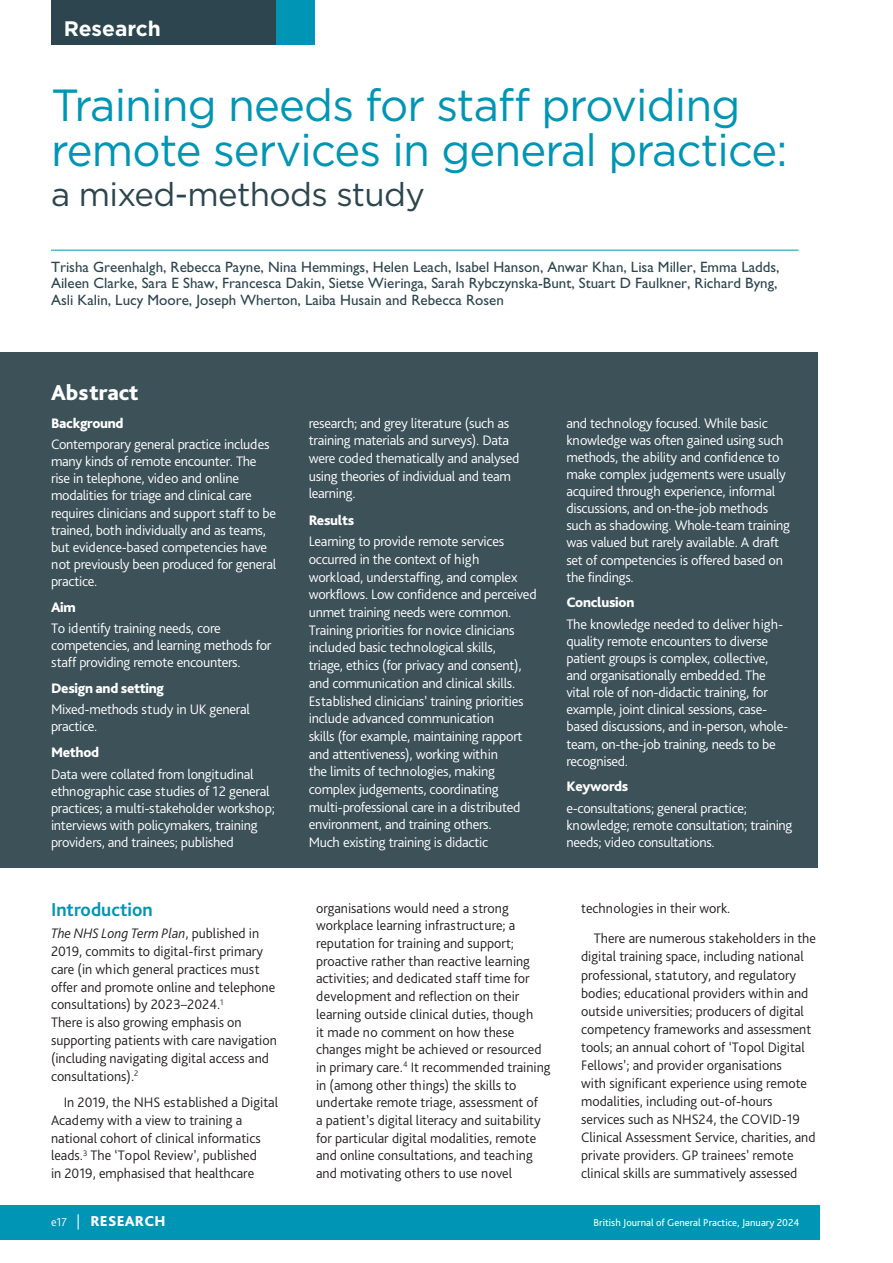
<style>
.page{position:relative;width:893px;height:1263px;background:#fff}
.page>*{position:absolute;margin:0;border:0;box-sizing:border-box;transform-origin:0 0}
.t1{font:45px/45px "Gotham";letter-spacing:-.02em;color:#0095b4}
.t2{font:33px "Gotham";letter-spacing:-.02em;color:#2c454e}
.t3{font:800 22.5px "Bliss Pro";color:#fff}
.t4{font:700 21px "Gotham";color:#fff}
.t5{font:700 19.5px "Bliss Pro";color:#0095b4}
.t6{font:15px/16.5px "Gill Sans";color:#2c454e}
.t7{font:800 15px "Bliss Pro";letter-spacing:.015em;color:#fff}
.t8{font:300 14.4px/17.1px "Bliss Pro";letter-spacing:-.02em;color:#fff}
.t9{font:300 14.4px/17.7px "Bliss Pro";color:#231f20}
.t10{font:800 14.4px "Bliss Pro";letter-spacing:-.02em;color:#fff}
.t11{font:10.5px "Bliss Pro";color:#fff}
.s1{font-style:italic}
.s2{font-weight:300;font-size:12px}
.s3{font-weight:300}
</style>
<div class="page">
<div style="left:51px;top:0;width:225px;height:45px;background:#2c454e"></div>
<div style="left:276px;top:0;width:39px;height:45px;background:#0095b4"></div>
<hr style="left:51px;top:250px;width:748px;height:1px;background:#0095b4">
<div style="left:0;top:352px;width:817px;height:515px;background:#3d5159"></div>
<div style="left:0;top:1205px;width:819px;height:34px;background:#0095b4"></div>
<h3 class="t4" style="left:64px;top:15px;width:99px">Research</h3>
<h1 class="t1" style="left:51px;top:82px;width:738px">Training needs for staff providing remote services in general practice:</h1>
<h2 class="t2" style="left:51px;top:173px;width:375px">a mixed-methods study</h2>
<p class="t6" style="left:51px;top:259px;width:730px">Trisha Greenhalgh, Rebecca Payne, Nina Hemmings, Helen Leach, Isabel Hanson, Anwar Khan, Lisa Miller, Emma Ladds,<br>Aileen Clarke, Sara E Shaw, Francesca Dakin, Sietse Wieringa, Sarah Rybczynska-Bunt, Stuart D Faulkner, Richard Byng,<br>Asli Kalin, Lucy Moore, Joseph Wherton, Laiba Husain and Rebecca Rosen</p>
<h3 class="t3" style="left:51px;top:379px;width:89px">Abstract</h3>
<p class="t10" style="left:51px;top:414px;width:74px">Background</p>
<p class="t8" style="left:51px;top:435px;width:227px">Contemporary general practice includes many kinds of remote encounter. The rise in telephone, video and online modalities for triage and clinical care requires clinicians and support staff to be trained, both individually and as teams, but evidence-based competencies have not previously been produced for general practice.</p>
<p class="t10" style="left:51px;top:598px;width:26px">Aim</p>
<p class="t8" style="left:51px;top:619px;width:222px">To identify training needs, core competencies, and learning methods for staff providing remote encounters.</p>
<p class="t10" style="left:51px;top:679px;width:115px">Design and setting</p>
<p class="t8" style="left:51px;top:701px;width:200px">Mixed-methods study in UK general practice.</p>
<p class="t10" style="left:51px;top:743px;width:50px">Method</p>
<p class="t8" style="left:51px;top:765px;width:225px">Data were collated from longitudinal ethnographic case studies of 12 general practices; a multi-stakeholder workshop; interviews with policymakers, training providers, and trainees; published</p>
<h3 class="t5" style="left:51px;top:897px;width:103px">Introduction</h3>
<p class="t9" style="left:51px;top:924px;width:227px"><span class="s1">The NHS Long Term Plan</span>, published in 2019, commits to digital-first primary care (in which general practices must offer and promote online and telephone consultations) by 2023–2024.<sup>1<br></sup>There is also growing emphasis on supporting patients with care navigation (including navigating digital access and consultations).<sup>2</sup></p>
<p class="t9" style="left:51px;top:1093px;width:229px;text-indent:13px">In 2019, the NHS established a Digital Academy with a view to training a national cohort of clinical informatics leads.<sup>3</sup> The ‘Topol Review’, published<br>in 2019, emphasised that healthcare</p>
<p class="t8" style="left:309px;top:414px;width:212px;line-height:17.7px">research; and grey literature (such as training materials and surveys). Data were coded thematically and analysed using theories of individual and team learning.</p>
<p class="t10" style="left:309px;top:511px;width:47px">Results</p>
<p class="t8" style="left:309px;top:532px;width:229px;line-height:17.7px">Learning to provide remote services occurred in the context of high workload, understaffing, and complex workflows. Low confidence and perceived unmet training needs were common.<br>Training priorities for novice clinicians included basic technological skills,<br>triage, ethics (for privacy and consent), and communication and clinical skills.<br>Established clinicians’ training priorities include advanced communication<br>skills (for example, maintaining rapport and attentiveness), working within<br>the limits of technologies, making complex judgements, coordinating multi-professional care in a distributed environment, and training others.<br>Much existing training is didactic</p>
<p class="t8" style="left:566px;top:414px;width:225px">and technology focused. While basic knowledge was often gained using such methods, the ability and confidence to make complex judgements were usually acquired through experience, informal discussions, and on-the-job methods such as shadowing. Whole-team training was valued but rarely available. A draft set of competencies is offered based on the findings.</p>
<p class="t10" style="left:566px;top:593px;width:69px">Conclusion</p>
<p class="t8" style="left:566px;top:615px;width:223px">The knowledge needed to deliver high&shy;quality remote encounters to diverse patient groups is complex, collective, and organisationally embedded. The vital role of non-didactic training, for example, joint clinical sessions, case&shy;based discussions, and in-person, whole&shy;team, on-the-job training, needs to be recognised.</p>
<p class="t10" style="left:566px;top:777px;width:63px">Keywords</p>
<p class="t8" style="left:566px;top:799px;width:228px">e-consultations; general practice; knowledge; remote consultation; training needs; video consultations.</p>
<p class="t9" style="left:316px;top:898px;width:236px">organisations would need a strong workplace learning infrastructure; a reputation for training and support; proactive rather than reactive learning activities; and dedicated staff time for development and reflection on their learning outside clinical duties, though<br>it made no comment on how these changes might be achieved or resourced in primary care.<sup>4</sup> It recommended training in (among other things) the skills to undertake remote triage, assessment of<br>a patient’s digital literacy and suitability for particular digital modalities, remote and online consultations, and teaching and motivating others to use novel</p>
<p class="t9" style="left:594px;top:892px;width:224px;line-height:30.8px;text-indent:-13px">technologies in their work.<br>There are numerous stakeholders in the</p>
<p class="t9" style="left:581px;top:947px;width:236px">digital training space, including national professional, statutory, and regulatory bodies; educational providers within and outside universities; producers of digital competency frameworks and assessment tools; an annual cohort of ‘Topol Digital Fellows’; and provider organisations<br>with significant experience using remote modalities, including out-of-hours services such as NHS24, the COVID-19<br>Clinical Assessment Service, charities, and private providers. GP trainees’ remote clinical skills are summatively assessed</p>
<p class="t7" style="left:51px;top:1211px;width:116px"><span class="s2">e17</span> <span class="s3">|</span> RESEARCH</p>
<p class="t11" style="left:593px;top:1216px;width:207px">British Journal of General Practice, January 2024</p>
</div>
